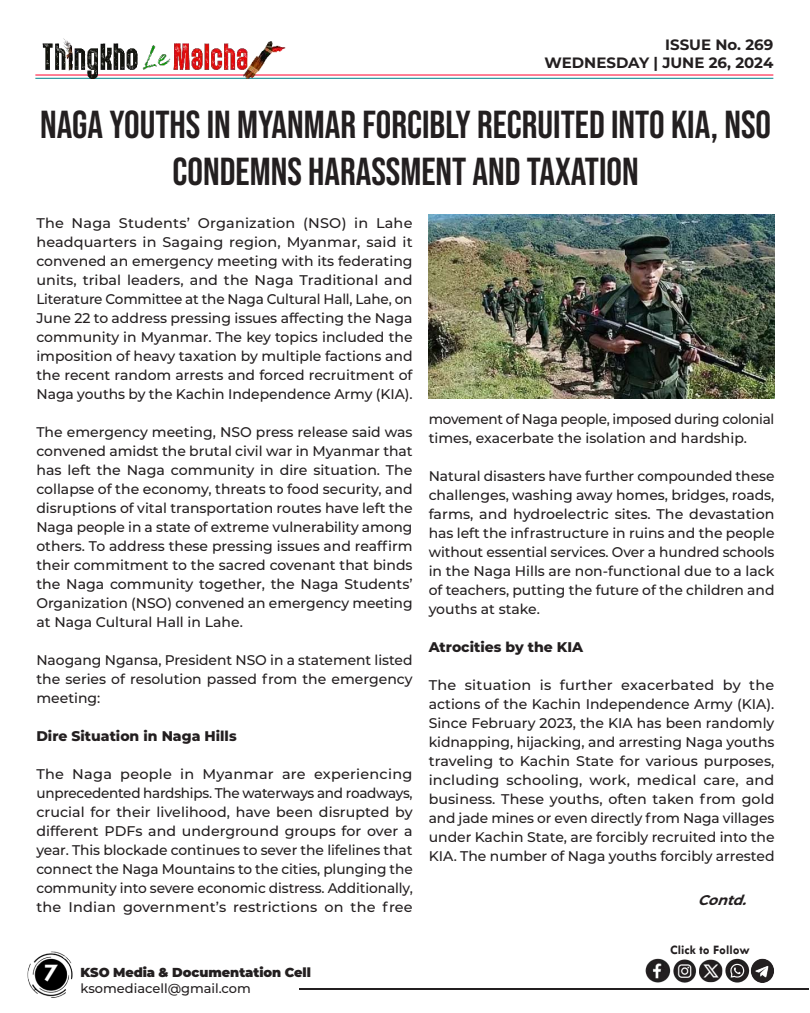
<style>
.page{position:relative;width:810px;height:1013px;background:#fff}
.page>*{position:absolute;margin:0;border:0;box-sizing:border-box;transform-origin:0 0}
.t1{font:39px/46.8px "Bebas Neue";color:#231f20;text-align:center}
.t2{font:700 26px "Tw Cen";color:#fff}
.t3{font:700 15px/18px "Montserrat";color:#231f20;text-align:right}
.t4{font:500 14px/19px "Montserrat";color:#231f20;text-align:justify}
.t5{font:800 14px "Montserrat";color:#231f20}
.t6{font:italic 700 14px "Montserrat";color:#231f20}
.t7{font:900 13px "Montserrat";letter-spacing:-.005em;color:#231f20}
.t8{font:500 13px "Montserrat";color:#231f20}
.t9{font:700 13px "Tw Cen";color:#231f20}
</style>
<div class="page">
<hr style="left:299px;top:988px;width:509px;height:1px;background:#231f20">
<img style="left:27px;top:951px;width:46px;height:47px">
<hr style="left:35px;top:74px;width:738px;height:1px;background:#ff002d">
<hr style="left:35px;top:78px;width:738px;height:1px;background:#00848b">
<img style="left:35px;top:38px;width:254px;height:41px">
<img style="left:645px;top:958px;width:129px;height:25px">
<img style="left:429px;top:214px;width:345px;height:184px">
<p class="t3" style="left:545px;top:35px;width:230px">ISSUE No. 269<br>WEDNESDAY | JUNE 26, 2024</p>
<h1 class="t1" style="left:40px;top:101px;width:733px">NAGA YOUTHS IN MYANMAR FORCIBLY RECRUITED INTO KIA, NSO<br>CONDEMNS HARASSMENT AND TAXATION</h1>
<p class="t4" style="left:36px;top:213px;width:378px">The Naga Students’ Organization (NSO) in Lahe headquarters in Sagaing region, Myanmar, said it convened an emergency meeting with its federating units, tribal leaders, and the Naga Traditional and Literature Committee at the Naga Cultural Hall, Lahe, on June 22 to address pressing issues affecting the Naga community in Myanmar. The key topics included the imposition of heavy taxation by multiple factions and the recent random arrests and forced recruitment of Naga youths by the Kachin Independence Army (KIA).</p>
<p class="t4" style="left:36px;top:422px;width:378px">The emergency meeting, NSO press release said was convened amidst the brutal civil war in Myanmar that has left the Naga community in dire situation. The collapse of the economy, threats to food security, and disruptions of vital transportation routes have left the Naga people in a state of extreme vulnerability among others. To address these pressing issues and reaffirm their commitment to the sacred covenant that binds the Naga community together, the Naga Students’ Organization (NSO) convened an emergency meeting at Naga Cultural Hall in Lahe.</p>
<p class="t4" style="left:36px;top:650px;width:378px">Naogang Ngansa, President NSO in a statement listed the series of resolution passed from the emergency meeting:</p>
<p class="t5" style="left:36px;top:726px;width:202px">Dire Situation in Naga Hills</p>
<p class="t4" style="left:36px;top:764px;width:378px">The Naga people in Myanmar are experiencing unprecedented hardships. The waterways and roadways, crucial for their livelihood, have been disrupted by different PDFs and underground groups for over a year. This blockade continues to sever the lifelines that connect the Naga Mountains to the cities, plunging the community into severe economic distress. Additionally, the Indian government’s restrictions on the free</p>
<h2 class="t2" style="left:44px;top:957px;width:15px">7</h2>
<p class="t7" style="left:81px;top:962px;width:232px">KSO Media &amp; Documentation Cell</p>
<p class="t8" style="left:81px;top:978px;width:172px">ksomediacell@gmail.com</p>
<p class="t4" style="left:429px;top:408px;width:347px">movement of Naga people, imposed during colonial times, exacerbate the isolation and hardship.</p>
<p class="t4" style="left:429px;top:465px;width:347px">Natural disasters have further compounded these challenges, washing away homes, bridges, roads, farms, and hydroelectric sites. The devastation has left the infrastructure in ruins and the people without essential services. Over a hundred schools in the Naga Hills are non-functional due to a lack of teachers, putting the future of the children and youths at stake.</p>
<p class="t5" style="left:429px;top:636px;width:156px">Atrocities by the KIA</p>
<p class="t4" style="left:429px;top:674px;width:347px">The situation is further exacerbated by the actions of the Kachin Independence Army (KIA).<br>Since February 2023, the KIA has been randomly kidnapping, hijacking, and arresting Naga youths traveling to Kachin State for various purposes, including schooling, work, medical care, and business. These youths, often taken from gold and jade mines or even directly from Naga villages under Kachin State, are forcibly recruited into the KIA. The number of Naga youths forcibly arrested</p>
<p class="t6" style="left:698px;top:890px;width:56px">Contd.</p>
<p class="t9" style="left:670px;top:942px;width:81px">Click to Follow</p>
</div>
